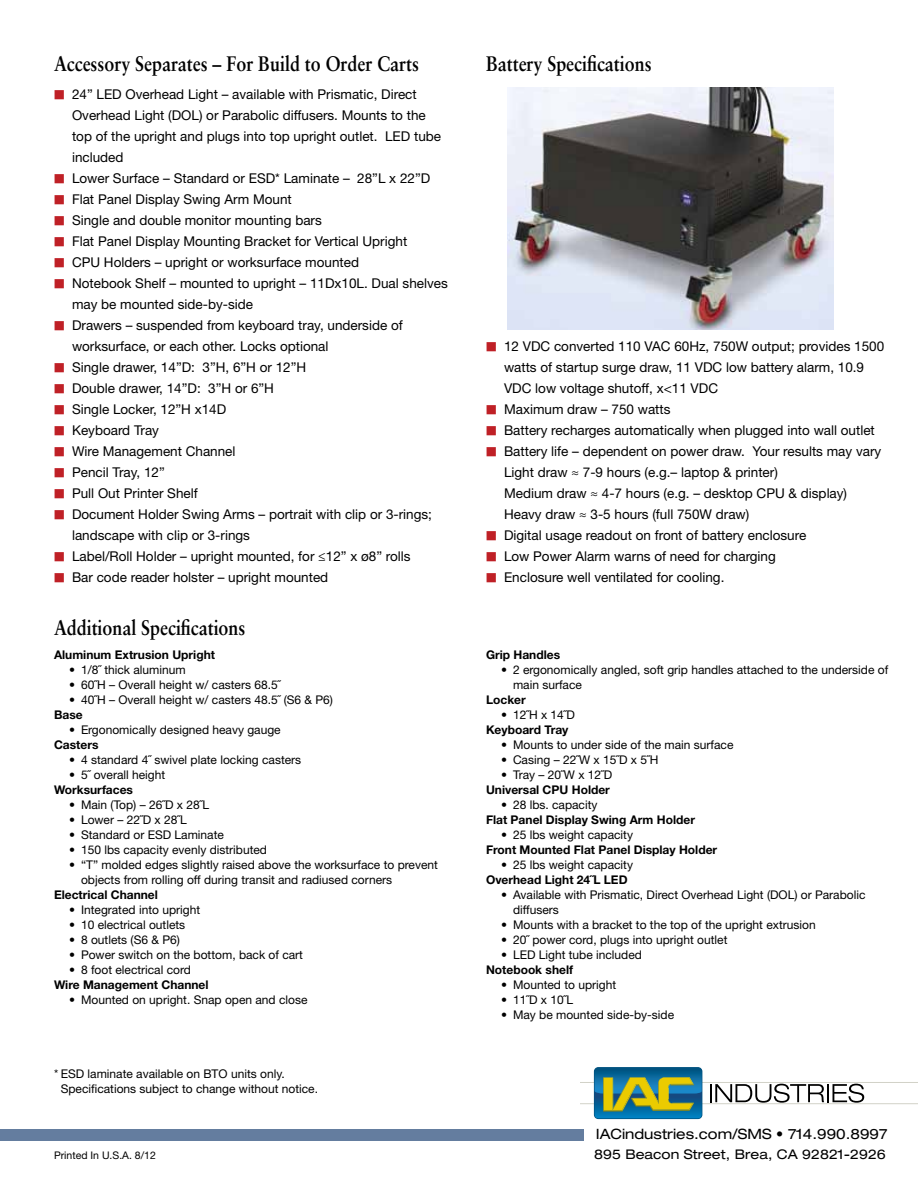
<style>
.page{position:relative;width:918px;height:1188px;background:#fff}
.page>*{position:absolute;margin:0;border:0;box-sizing:border-box;transform-origin:0 0}
.t1{font:700 21px "Sabon";color:#000;scale:.85 1}
.t2{font:expanded 14.25px "Helvetica Neue LT Std";color:#000}
.t3{font:13.5px "Helvetica Neue LT Std";color:#000}
.t4{font:expanded 13.35px "Helvetica Neue LT Std";color:#000}
.t5{font:12px/15px "Helvetica Neue LT Std";color:#000}
.t6{font:700 12px "Helvetica Neue LT Std";color:#000}
.t7{font:10.5px "Helvetica Neue LT Std";color:#000}
</style>
<div class="page">
<img style="left:507px;top:87px;width:326px;height:243px">
<hr style="left:580px;top:1082px;width:338px;height:1px;background:#d2d2c8">
<hr style="left:580px;top:1103px;width:338px;height:1px;background:#d2d2c8">
<svg style="left:710px;top:1084px;width:154px;height:19px"></svg>
<div style="left:594px;top:1067px;width:108px;height:52px;border:1px solid #005280;border-radius:4px"></div>
<svg style="left:595px;top:1068px;width:107px;height:50px"></svg>
<div style="left:0;top:1129px;width:584px;height:12px;background:#647d9f"></div>
<h1 class="t1" style="left:54px;top:51px;width:431px">Accessory Separates – For Build to Order Carts</h1>
<p class="t3" style="left:54px;top:86px;width:364px"><sup>█</sup> 24” LED Overhead Light – available with Prismatic, Direct</p>
<p class="t3" style="left:72px;top:107px;width:355px">Overhead Light (DOL) or Parabolic diffusers. Mounts to the</p>
<p class="t3" style="left:72px;top:128px;width:371px">top of the upright and plugs into top upright outlet. LED tube</p>
<p class="t3" style="left:72px;top:149px;width:53px">included</p>
<p class="t3" style="left:54px;top:170px;width:378px"><sup>█</sup> Lower Surface – Standard or ESD* Laminate – 28”L x 22”D</p>
<p class="t3" style="left:54px;top:191px;width:239px"><sup>█</sup> Flat Panel Display Swing Arm Mount</p>
<p class="t3" style="left:54px;top:212px;width:269px"><sup>█</sup> Single and double monitor mounting bars</p>
<p class="t3" style="left:54px;top:233px;width:355px"><sup>█</sup> Flat Panel Display Mounting Bracket for Vertical Upright</p>
<p class="t3" style="left:54px;top:254px;width:307px"><sup>█</sup> CPU Holders – upright or worksurface mounted</p>
<p class="t3" style="left:54px;top:275px;width:395px"><sup>█</sup> Notebook Shelf – mounted to upright – 11Dx10L. Dual shelves</p>
<p class="t3" style="left:72px;top:296px;width:183px">may be mounted side-by-side</p>
<p class="t3" style="left:54px;top:317px;width:350px"><sup>█</sup> Drawers – suspended from keyboard tray, underside of</p>
<p class="t3" style="left:72px;top:338px;width:258px">worksurface, or each other. Locks optional</p>
<p class="t3" style="left:54px;top:359px;width:254px"><sup>█</sup> Single drawer, 14”D: 3”H, 6”H or 12”H</p>
<p class="t3" style="left:54px;top:380px;width:222px"><sup>█</sup> Double drawer, 14”D: 3”H or 6”H</p>
<p class="t3" style="left:54px;top:401px;width:174px"><sup>█</sup> Single Locker, 12”H x14D</p>
<p class="t3" style="left:54px;top:422px;width:107px"><sup>█</sup> Keyboard Tray</p>
<p class="t3" style="left:54px;top:443px;width:183px"><sup>█</sup> Wire Management Channel</p>
<p class="t3" style="left:54px;top:464px;width:112px"><sup>█</sup> Pencil Tray, 12”</p>
<p class="t3" style="left:54px;top:485px;width:145px"><sup>█</sup> Pull Out Printer Shelf</p>
<p class="t3" style="left:54px;top:506px;width:380px"><sup>█</sup> Document Holder Swing Arms – portrait with clip or 3-rings;</p>
<p class="t3" style="left:72px;top:527px;width:180px">landscape with clip or 3-rings</p>
<p class="t3" style="left:54px;top:548px;width:358px"><sup>█</sup> Label/Roll Holder – upright mounted, for ≤12” x ø8” rolls</p>
<p class="t3" style="left:54px;top:569px;width:276px"><sup>█</sup> Bar code reader holster – upright mounted</p>
<h1 class="t1" style="left:54px;top:615px;width:227px">Additional Specifications</h1>
<p class="t6" style="left:54px;top:647px;width:163px">Aluminum Extrusion Upright</p>
<p class="t5" style="left:69px;top:662px;width:118px">• 1/8˝ thick aluminum</p>
<p class="t5" style="left:69px;top:677px;width:213px">• 60˝H – Overall height w/ casters 68.5˝</p>
<p class="t5" style="left:69px;top:692px;width:266px">• 40˝H – Overall height w/ casters 48.5˝ (S6 &amp; P6)</p>
<p class="t6" style="left:54px;top:707px;width:30px">Base</p>
<p class="t5" style="left:69px;top:722px;width:213px">• Ergonomically designed heavy gauge</p>
<p class="t6" style="left:54px;top:737px;width:46px">Casters</p>
<p class="t5" style="left:69px;top:752px;width:234px">• 4 standard 4˝ swivel plate locking casters</p>
<p class="t5" style="left:69px;top:767px;width:98px">• 5˝ overall height</p>
<p class="t6" style="left:54px;top:782px;width:81px">Worksurfaces</p>
<p class="t5" style="left:69px;top:797px;width:142px">• Main (Top) – 26˝D x 28˝L</p>
<p class="t5" style="left:69px;top:812px;width:119px">• Lower – 22˝D x 28˝L</p>
<p class="t5" style="left:69px;top:827px;width:156px">• Standard or ESD Laminate</p>
<p class="t5" style="left:69px;top:842px;width:200px">• 150 lbs capacity evenly distributed</p>
<p class="t5" style="left:81px;top:857px;width:358px;text-indent:-12px">• “T” molded edges slightly raised above the worksurface to prevent objects from rolling off during transit and radiused corners</p>
<p class="t6" style="left:54px;top:887px;width:105px">Electrical Channel</p>
<p class="t5" style="left:69px;top:902px;width:133px">• Integrated into upright</p>
<p class="t5" style="left:69px;top:917px;width:118px">• 10 electrical outlets</p>
<p class="t5" style="left:69px;top:932px;width:112px">• 8 outlets (S6 &amp; P6)</p>
<p class="t5" style="left:69px;top:947px;width:236px">• Power switch on the bottom, back of cart</p>
<p class="t5" style="left:69px;top:962px;width:124px">• 8 foot electrical cord</p>
<p class="t6" style="left:54px;top:977px;width:156px">Wire Management Channel</p>
<p class="t5" style="left:69px;top:992px;width:240px">• Mounted on upright. Snap open and close</p>
<p class="t5" style="left:61px;top:1066px;width:259px;text-indent:-7px">* ESD laminate available on BTO units only.<br>Specifications subject to change without notice.</p>
<h1 class="t1" style="left:486px;top:51px;width:196px">Battery Specifications</h1>
<p class="t3" style="left:486px;top:338px;width:400px"><sup>█</sup> 12 VDC converted 110 VAC 60Hz, 750W output; provides 1500</p>
<p class="t3" style="left:504px;top:359px;width:362px">watts of startup surge draw, 11 VDC low battery alarm, 10.9</p>
<p class="t3" style="left:504px;top:380px;width:216px">VDC low voltage shutoff, x&lt;11 VDC</p>
<p class="t3" style="left:486px;top:401px;width:186px"><sup>█</sup> Maximum draw – 750 watts</p>
<p class="t3" style="left:486px;top:422px;width:390px"><sup>█</sup> Battery recharges automatically when plugged into wall outlet</p>
<p class="t3" style="left:486px;top:443px;width:397px"><sup>█</sup> Battery life – dependent on power draw. Your results may vary</p>
<p class="t3" style="left:504px;top:464px;width:275px">Light draw ≈ 7-9 hours (e.g.– laptop &amp; printer)</p>
<p class="t3" style="left:504px;top:485px;width:345px">Medium draw ≈ 4-7 hours (e.g. – desktop CPU &amp; display)</p>
<p class="t3" style="left:504px;top:506px;width:247px">Heavy draw ≈ 3-5 hours (full 750W draw)</p>
<p class="t3" style="left:486px;top:527px;width:322px"><sup>█</sup> Digital usage readout on front of battery enclosure</p>
<p class="t3" style="left:486px;top:548px;width:291px"><sup>█</sup> Low Power Alarm warns of need for charging</p>
<p class="t3" style="left:486px;top:569px;width:240px"><sup>█</sup> Enclosure well ventilated for cooling.</p>
<p class="t6" style="left:486px;top:647px;width:76px">Grip Handles</p>
<p class="t5" style="left:513px;top:662px;width:377px;text-indent:-12px">• 2 ergonomically angled, soft grip handles attached to the underside of main surface</p>
<p class="t6" style="left:486px;top:692px;width:41px">Locker</p>
<p class="t5" style="left:501px;top:707px;width:76px">• 12˝H x 14˝D</p>
<p class="t6" style="left:486px;top:722px;width:84px">Keyboard Tray</p>
<p class="t5" style="left:501px;top:737px;width:234px">• Mounts to under side of the main surface</p>
<p class="t5" style="left:501px;top:752px;width:159px">• Casing – 22˝W x 15˝D x 5˝H</p>
<p class="t5" style="left:501px;top:767px;width:113px">• Tray – 20˝W x 12˝D</p>
<p class="t6" style="left:486px;top:782px;width:125px">Universal CPU Holder</p>
<p class="t5" style="left:501px;top:797px;width:98px">• 28 lbs. capacity</p>
<p class="t6" style="left:486px;top:812px;width:211px">Flat Panel Display Swing Arm Holder</p>
<p class="t5" style="left:501px;top:827px;width:134px">• 25 lbs weight capacity</p>
<p class="t6" style="left:486px;top:842px;width:233px">Front Mounted Flat Panel Display Holder</p>
<p class="t5" style="left:501px;top:857px;width:134px">• 25 lbs weight capacity</p>
<p class="t6" style="left:486px;top:872px;width:143px">Overhead Light 24˝L LED</p>
<p class="t5" style="left:513px;top:887px;width:354px;text-indent:-12px">• Available with Prismatic, Direct Overhead Light (DOL) or Parabolic diffusers</p>
<p class="t5" style="left:501px;top:917px;width:316px">• Mounts with a bracket to the top of the upright extrusion</p>
<p class="t5" style="left:501px;top:932px;width:228px">• 20˝ power cord, plugs into upright outlet</p>
<p class="t5" style="left:501px;top:947px;width:142px">• LED Light tube included</p>
<p class="t6" style="left:486px;top:962px;width:89px">Notebook shelf</p>
<p class="t5" style="left:501px;top:977px;width:117px">• Mounted to upright</p>
<p class="t5" style="left:501px;top:992px;width:74px">• 11˝D x 10˝L</p>
<p class="t5" style="left:501px;top:1007px;width:175px">• May be mounted side-by-side</p>
<p class="t2" style="left:596px;top:1126px;width:293px">IACindustries.com/SMS • 714.990.8997</p>
<p class="t7" style="left:54px;top:1149px;width:103px">Printed In U.S.A. 8/12</p>
<p class="t4" style="left:594px;top:1146px;width:293px">895 Beacon Street, Brea, CA 92821-2926</p>
</div>
